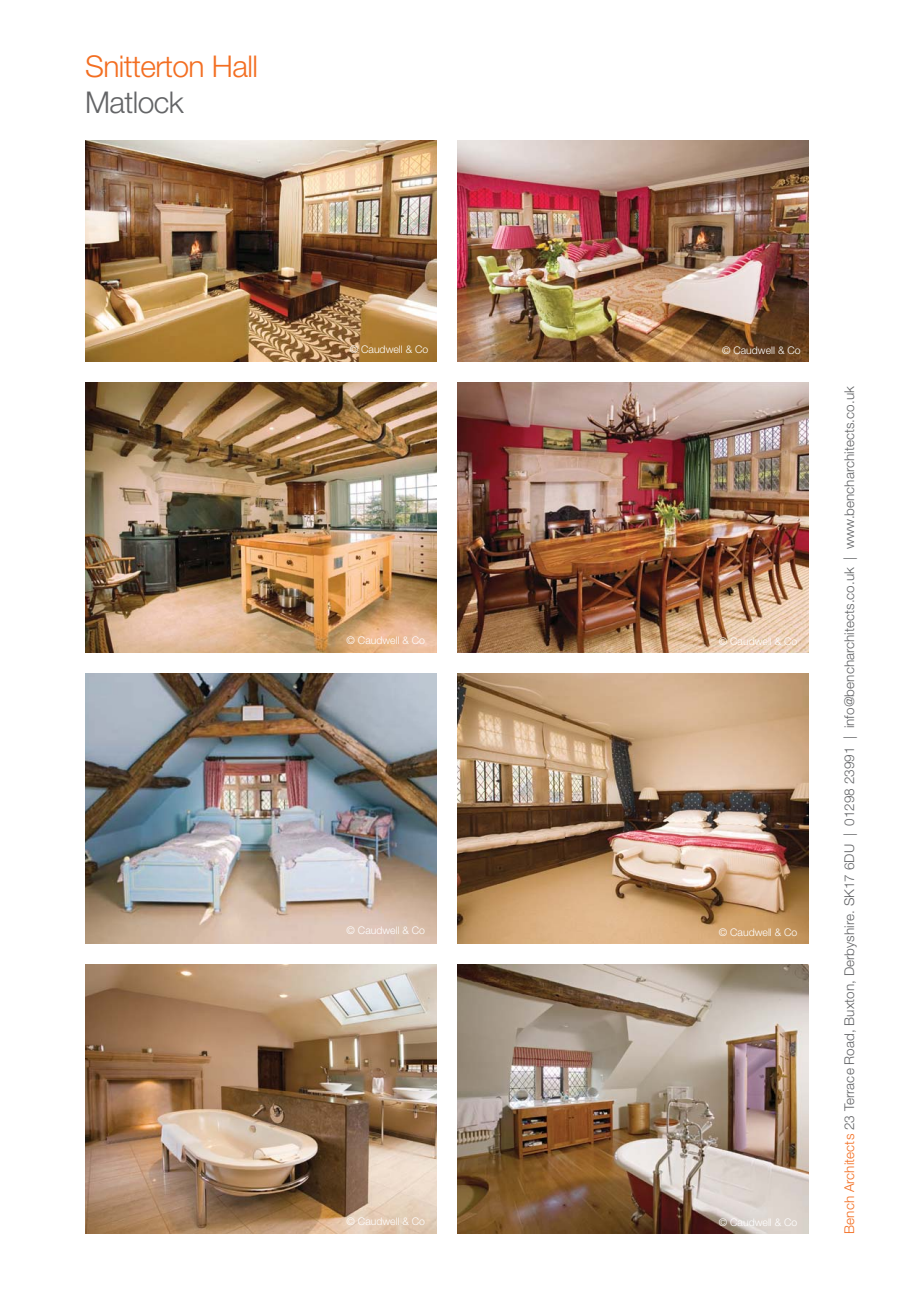
<style>
.page{position:relative;width:919px;height:1289px;background:#fff}
.page>*{position:absolute;margin:0;border:0;box-sizing:border-box;transform-origin:0 0}
.t1{font:300 30px "Helvetica Neue LT Std";letter-spacing:-.02em;color:#f36e21}
.t2{font:300 30px "Helvetica Neue LT Std";letter-spacing:-.02em;color:#636466}
.t3{font:300 13.5px "Helvetica Neue LT Std";letter-spacing:.005em;color:#636466}
.t4{font:300 10.5px "Helvetica Neue LT Std";color:#fff}
.s1{color:#f36e21}
</style>
<div class="page">
<img style="left:457px;top:383px;width:351px;height:269px">
<img style="left:85px;top:140px;width:351px;height:221px">
<img style="left:85px;top:964px;width:351px;height:269px">
<img style="left:85px;top:383px;width:351px;height:269px">
<img style="left:457px;top:140px;width:351px;height:221px">
<img style="left:457px;top:673px;width:351px;height:270px">
<img style="left:457px;top:964px;width:351px;height:269px">
<img style="left:85px;top:673px;width:351px;height:270px">
<h1 class="t1" style="left:85px;top:55px;width:174px">Snitterton Hall</h1>
<h1 class="t2" style="left:85px;top:91px;width:100px">Matlock</h1>
<p class="t4" style="left:350px;top:345px;width:80px">© Caudwell &amp; Co</p>
<p class="t4" style="left:722px;top:347px;width:80px">© Caudwell &amp; Co</p>
<p class="t4" style="left:346px;top:636px;width:80px">© Caudwell &amp; Co</p>
<p class="t4" style="left:718px;top:637px;width:80px">© Caudwell &amp; Co</p>
<p class="t4" style="left:346px;top:926px;width:80px">© Caudwell &amp; Co</p>
<p class="t4" style="left:718px;top:928px;width:80px">© Caudwell &amp; Co</p>
<p class="t4" style="left:346px;top:1217px;width:80px">© Caudwell &amp; Co</p>
<p class="t4" style="left:718px;top:1218px;width:80px">© Caudwell &amp; Co</p>
<p class="t3" style="left:844px;top:1233px;width:849px;rotate:-90deg"><span class="s1">Bench Architects</span> 23 Terrace Road, Buxton, Derbyshire. SK17 6DU | 01298 23991 | info@bencharchitects.co.uk | www.bencharchitects.co.uk</p>
</div>
